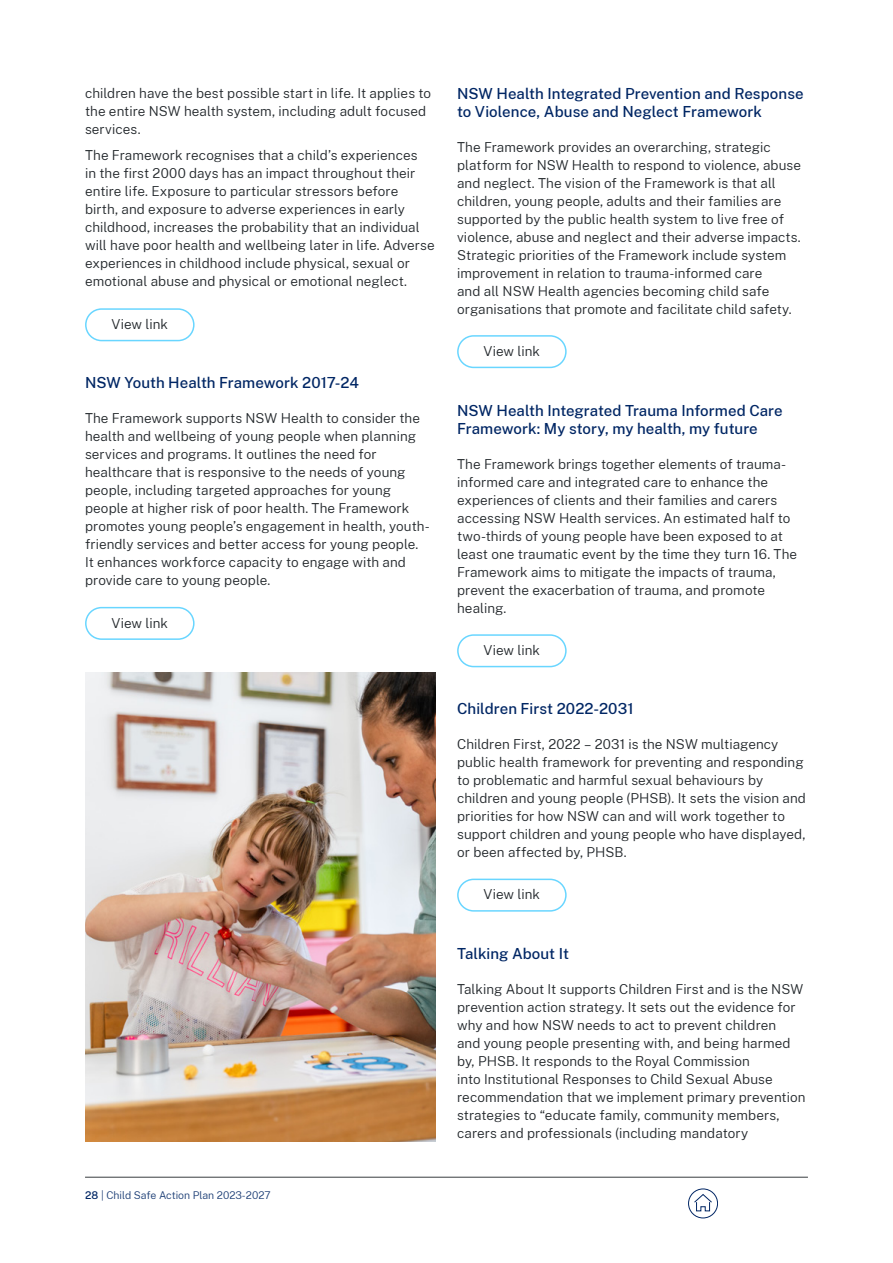
<style>
.page{position:relative;width:893px;height:1263px;background:#fff}
.page>*{position:absolute;margin:0;border:0;box-sizing:border-box;transform-origin:0 0}
.t1{font:500 15px/18px "Public Sans NSW";color:#002664}
.t2{font:300 13.5px/18px "Public Sans NSW";letter-spacing:.005em;color:#22272b}
.t3{font:300 10.5px "Public Sans NSW";color:#1a3c74}
.s1{font-weight:500;color:#002664}
.s2{font-weight:200;color:#002664}
</style>
<div class="page">
<hr style="left:85px;top:1177px;width:723px;height:1px;background:#383d40">
<svg style="left:688px;top:1188px;width:30px;height:30px"></svg>
<img style="left:85px;top:673px;width:351px;height:468px">
<div style="left:85px;top:607px;width:110px;height:33px;border:2px solid #69d6ff;border-radius:16px"></div>
<div style="left:457px;top:879px;width:110px;height:33px;border:2px solid #69d6ff;border-radius:16px"></div>
<div style="left:457px;top:335px;width:110px;height:33px;border:2px solid #69d6ff;border-radius:16px"></div>
<div style="left:457px;top:634px;width:110px;height:33px;border:2px solid #69d6ff;border-radius:16px"></div>
<div style="left:85px;top:308px;width:110px;height:33px;border:2px solid #69d6ff;border-radius:16px"></div>
<p class="t2" style="left:85px;top:83px;width:348px">children have the best possible start in life. It applies to the entire NSW health system, including adult focused services.</p>
<p class="t2" style="left:85px;top:146px;width:351px">The Framework recognises that a child’s experiences<br>in the first 2000 days has an impact throughout their entire life. Exposure to particular stressors before birth, and exposure to adverse experiences in early childhood, increases the probability that an individual will have poor health and wellbeing later in life. Adverse experiences in childhood include physical, sexual or emotional abuse and physical or emotional neglect.</p>
<p class="t2" style="left:112px;top:314px;width:58px">View link</p>
<p class="t1" style="left:85px;top:373px;width:275px">NSW Youth Health Framework 2017-24</p>
<p class="t2" style="left:85px;top:409px;width:346px">The Framework supports NSW Health to consider the health and wellbeing of young people when planning services and programs. It outlines the need for healthcare that is responsive to the needs of young people, including targeted approaches for young people at higher risk of poor health. The Framework promotes young people’s engagement in health, youth&shy;friendly services and better access for young people.<br>It enhances workforce capacity to engage with and provide care to young people.</p>
<p class="t2" style="left:112px;top:613px;width:58px">View link</p>
<p class="t3" style="left:85px;top:1187px;width:187px"><span class="s1">28</span> <span class="s2">|</span> Child Safe Action Plan 2023-2027</p>
<p class="t1" style="left:457px;top:84px;width:348px">NSW Health Integrated Prevention and Response to Violence, Abuse and Neglect Framework</p>
<p class="t2" style="left:457px;top:138px;width:345px">The Framework provides an overarching, strategic platform for NSW Health to respond to violence, abuse and neglect. The vision of the Framework is that all children, young people, adults and their families are supported by the public health system to live free of violence, abuse and neglect and their adverse impacts.<br>Strategic priorities of the Framework include system improvement in relation to trauma-informed care<br>and all NSW Health agencies becoming child safe organisations that promote and facilitate child safety.</p>
<p class="t2" style="left:484px;top:341px;width:58px">View link</p>
<p class="t1" style="left:457px;top:400px;width:327px">NSW Health Integrated Trauma Informed Care<br>Framework: My story, my health, my future</p>
<p class="t2" style="left:457px;top:454px;width:342px">The Framework brings together elements of trauma&shy;informed care and integrated care to enhance the experiences of clients and their families and carers accessing NSW Health services. An estimated half to two-thirds of young people have been exposed to at least one traumatic event by the time they turn 16. The Framework aims to mitigate the impacts of trauma, prevent the exacerbation of trauma, and promote healing.</p>
<p class="t2" style="left:484px;top:640px;width:58px">View link</p>
<p class="t1" style="left:457px;top:699px;width:178px">Children First 2022-2031</p>
<p class="t2" style="left:457px;top:734px;width:350px">Children First, 2022 – 2031 is the NSW multiagency public health framework for preventing and responding to problematic and harmful sexual behaviours by children and young people (PHSB). It sets the vision and priorities for how NSW can and will work together to support children and young people who have displayed, or been affected by, PHSB.</p>
<p class="t2" style="left:484px;top:884px;width:58px">View link</p>
<p class="t1" style="left:457px;top:943px;width:113px">Talking About It</p>
<p class="t2" style="left:457px;top:979px;width:350px">Talking About It supports Children First and is the NSW prevention action strategy. It sets out the evidence for why and how NSW needs to act to prevent children<br>and young people presenting with, and being harmed by, PHSB. It responds to the Royal Commission<br>into Institutional Responses to Child Sexual Abuse recommendation that we implement primary prevention strategies to “educate family, community members, carers and professionals (including mandatory</p>
</div>
